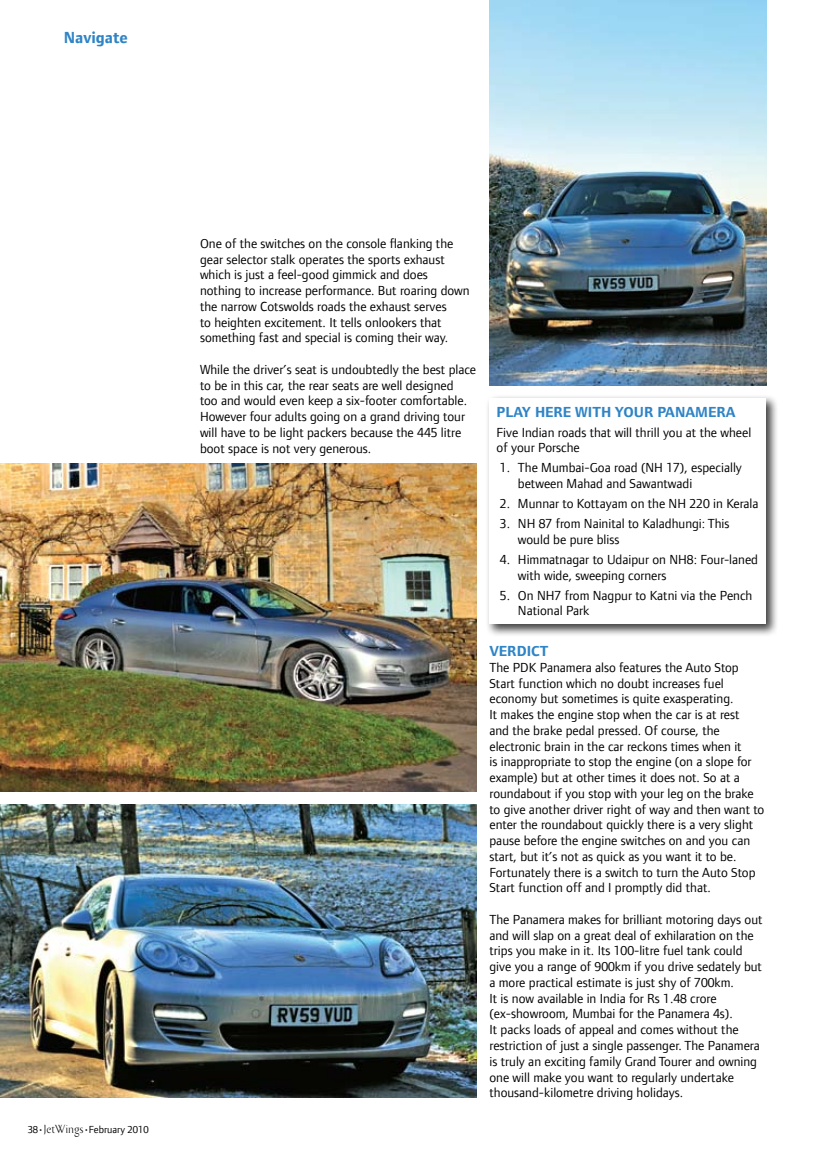
<style>
.page{position:relative;width:830px;height:1161px;background:#fff}
.page>*{position:absolute;margin:0;border:0;box-sizing:border-box;transform-origin:0 0}
.t1{font:700 16.5px "Foundry Form Sans";color:#2f84c6}
.t2{font:700 15px "Foundry Form Sans";color:#2f84c6}
.t3{font:13.5px/15.8px "Foundry Form Sans";color:#000}
.t4{font:10.5px "Foundry Form Sans";color:#000}
.s1{font-family:"Bodebeck LT Std";font-size:12px}
</style>
<div class="page">
<div style="left:485px;top:394px;width:299px;height:249px;background:#000;opacity:.75"></div>
<div style="left:489px;top:398px;width:276px;height:226px;background:#fff"></div>
<img style="left:0;top:804px;width:476px;height:293px">
<img style="left:0;top:464px;width:476px;height:327px">
<img style="left:489px;top:0;width:276px;height:386px">
<p class="t1" style="left:64px;top:29px;width:65px">NAVIGATE</p>
<p class="t4" style="left:28px;top:1123px;width:122px">38•<span class="s1">JetWings</span>•February 2010</p>
<p class="t3" style="left:200px;top:235px;width:271px">One of the switches on the console flanking the gear selector stalk operates the sports exhaust which is just a feel-good gimmick and does nothing to increase performance. But roaring down the narrow Cotswolds roads the exhaust serves<br>to heighten excitement. It tells onlookers that something fast and special is coming their way.</p>
<p class="t3" style="left:200px;top:361px;width:277px">While the driver’s seat is undoubtedly the best place to be in this car, the rear seats are well designed<br>too and would even keep a six-footer comfortable.<br>However four adults going on a grand driving tour will have to be light packers because the 445 litre boot space is not very generous.</p>
<p class="t2" style="left:496px;top:403px;width:240px">PLAY HERE WITH YOUR PANAMERA</p>
<p class="t3" style="left:496px;top:424px;width:256px">Five Indian roads that will thrill you at the wheel of your Porsche</p>
<p class="t3" style="left:517px;top:460px;width:225px;text-indent:-18px">1. The Mumbai-Goa road (NH 17), especially between Mahad and Sawantwadi</p>
<p class="t3" style="left:499px;top:495px;width:260px">2. Munnar to Kottayam on the NH 220 in Kerala</p>
<p class="t3" style="left:517px;top:516px;width:213px;text-indent:-18px">3. NH 87 from Nainital to Kaladhungi: This would be pure bliss</p>
<p class="t3" style="left:517px;top:551px;width:241px;text-indent:-18px">4. H immatnagar to Udaipur on NH8: Four-laned with wide, sweeping corners</p>
<p class="t3" style="left:517px;top:587px;width:236px;text-indent:-18px">5. On NH7 from Nagpur to Katni via the Pench<br>National Park</p>
<p class="t2" style="left:489px;top:643px;width:58px">VERDICT</p>
<p class="t3" style="left:489px;top:659px;width:276px">The PDK Panamera also features the Auto Stop Start function which no doubt increases fuel economy but sometimes is quite exasperating.<br>It makes the engine stop when the car is at rest<br>and the brake pedal pressed. Of course, the electronic brain in the car reckons times when it<br>is inappropriate to stop the engine (on a slope for example) but at other times it does not. So at a roundabout if you stop with your leg on the brake to give another driver right of way and then want to enter the roundabout quickly there is a very slight pause before the engine switches on and you can start, but it’s not as quick as you want it to be.<br>Fortunately there is a switch to turn the Auto Stop Start function off and I promptly did that.</p>
<p class="t3" style="left:489px;top:911px;width:274px">The Panamera makes for brilliant motoring days out and will slap on a great deal of exhilaration on the trips you make in it. Its 100-litre fuel tank could give you a range of 900km if you drive sedately but a more practical estimate is just shy of 700km.<br>It is now available in India for Rs 1.48 crore (ex-showroom, Mumbai for the Panamera 4s).<br>It packs loads of appeal and comes without the restriction of just a single passenger. The Panamera is truly an exciting family Grand Tourer and owning one will make you want to regularly undertake thousand-kilometre driving holidays.</p>
</div>
